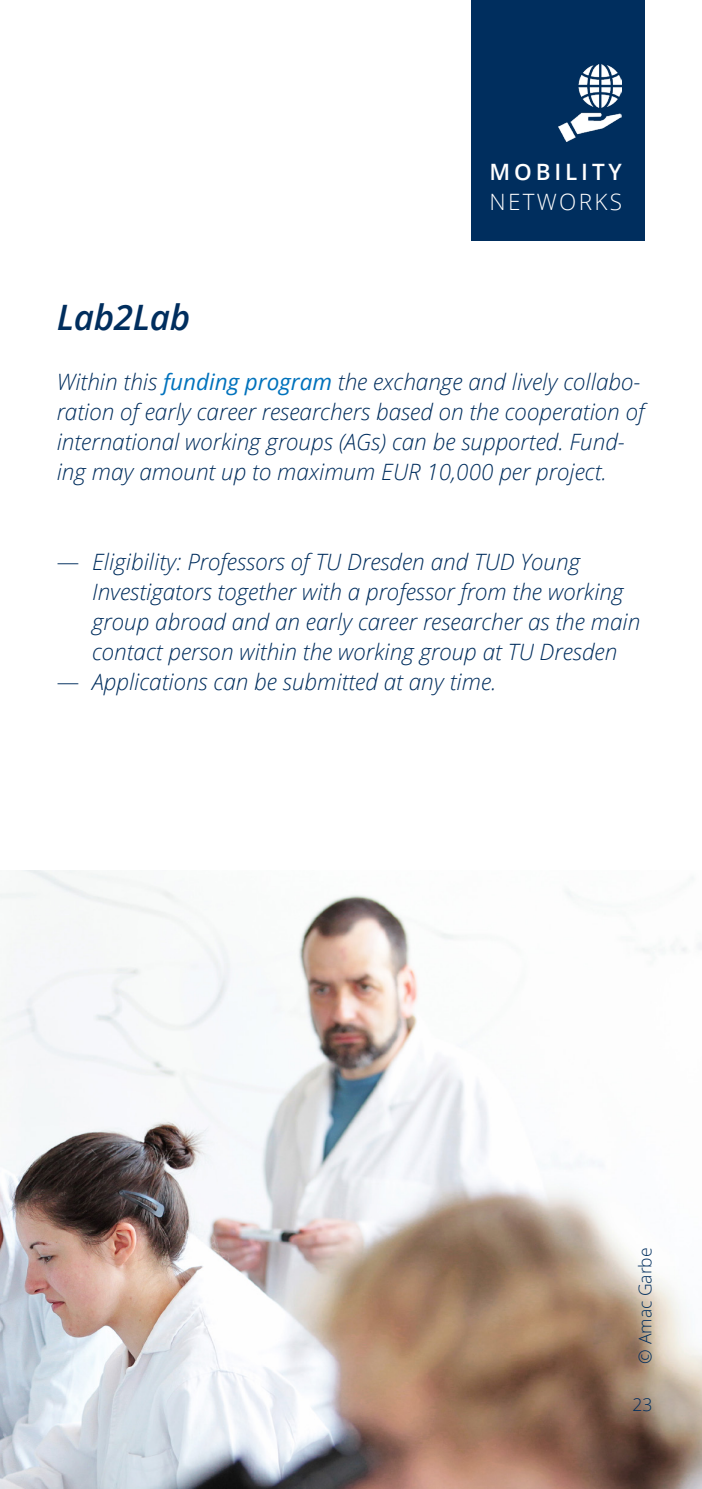
<style>
.page{position:relative;width:702px;height:1489px;background:#fff}
.page>*{position:absolute;margin:0;border:0;box-sizing:border-box;transform-origin:0 0}
.H2_Überschrift_2{font:italic 600 35px "Open Sans";letter-spacing:-.01em;color:#002e5e}
.p_Liste_Linie_Englis{font:italic 300 22.5px/30px "Open Sans";color:#002e5e}
.p_Text_normal_englis{font:italic 300 22.5px/30px "Open Sans";color:#002e5e}
.t1{font:600 22.5px "Open Sans";letter-spacing:.17em;color:#fff}
.t2{font:300 22.5px "Open Sans";letter-spacing:.1em;color:#fff}
.t3{font:300 17.5px "Open Sans";color:#002e5e}
.s1{font-weight:400;color:#0072bc}
.s2{font-style:normal}
</style>
<div class="page">
<img style="left:0;top:870px;width:702px;height:618px">
<div style="left:471px;top:0;width:174px;height:240px;background:#002e5e"></div>
<img style="left:558px;top:65px;width:63px;height:76px">
<h2 class="H2_Überschrift_2" style="left:57px;top:293px;width:135px">Lab2Lab</h2>
<p class="t1" style="left:489px;top:156px;width:134px">MOBILITY</p>
<p class="t2" style="left:489px;top:186px;width:134px">NETWORKS</p>
<p class="p_Text_normal_englis" style="left:57px;top:366px;width:589px">Within this <span class="s1">funding program</span> the exchange and lively collabo&shy;ration of early career researchers based on the cooperation of international working groups (AGs) can be supported. Fund&shy;ing may amount up to maximum EUR 10,000 per project.</p>
<p class="p_Liste_Linie_Englis" style="left:92px;top:546px;width:549px;text-indent:-35px"><span class="s2">―</span> Eligibility: Professors of TU Dresden and TUD Young Investigators together with a professor from the working group abroad and an early career researcher as the main contact person within the working group at TU Dresden</p>
<p class="p_Liste_Linie_Englis" style="left:57px;top:666px;width:441px"><span class="s2">―</span> Applications can be submitted at any time.</p>
<p class="t3" style="left:633px;top:1363px;width:117px;rotate:-90deg">© Amac Garbe</p>
<p class="t3" style="left:632px;top:1392px;width:21px">23</p>
</div>
